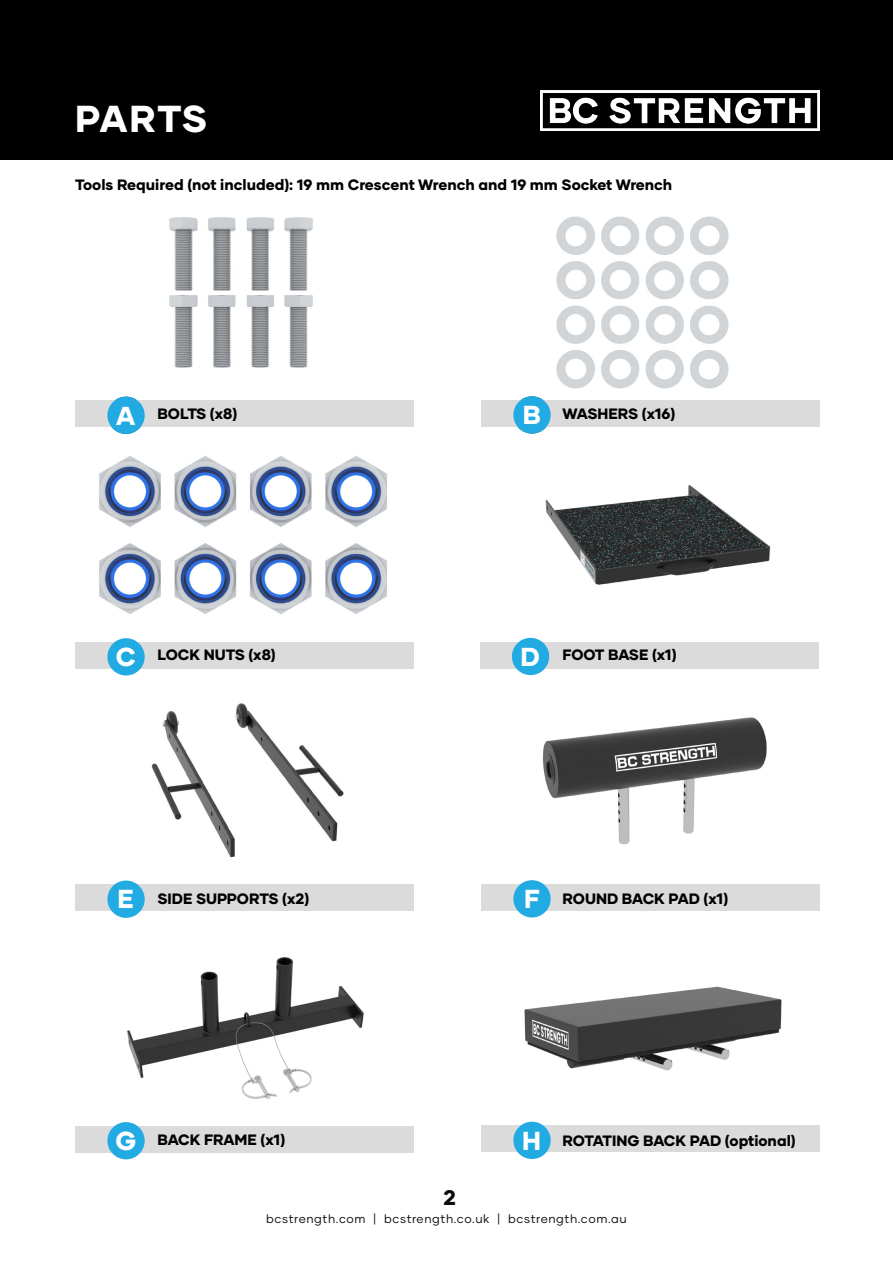
<style>
.page{position:relative;width:893px;height:1263px;background:#fff}
.page>*{position:absolute;margin:0;border:0;box-sizing:border-box;transform-origin:0 0}
.Page_Header_Footer{font:800 37.5px "Gilmer";letter-spacing:.025em;color:#fff}
.t1{font:800 25.95px "Gilmer";color:#fff}
.Page_Header_Footer-2{font:800 21px "Gilmer";color:#0c0c0c}
.Page_Header_Footer-3{font:800 15px "Gilmer";color:#000}
.Page_Header_Footer-4{font:800 14.7px "Gilmer";letter-spacing:.05em;color:#000}
.Page_Header_Footer-5{font:12px "Gilmer";letter-spacing:.05em;color:#0c0c0c}
</style>
<div class="page">
<img style="left:151px;top:703px;width:193px;height:155px">
<img style="left:524px;top:986px;width:258px;height:85px">
<img style="left:118px;top:957px;width:246px;height:169px">
<div style="left:481px;top:884px;width:338px;height:27px;background:#dbdbdb"></div>
<div style="left:513px;top:880px;width:38px;height:37px;background:#22abe3;border-radius:50%"></div>
<div style="left:481px;top:1126px;width:338px;height:26px;background:#dbdbdb"></div>
<div style="left:513px;top:1122px;width:38px;height:37px;background:#22abe3;border-radius:50%"></div>
<div style="left:76px;top:884px;width:338px;height:27px;background:#dbdbdb"></div>
<div style="left:107px;top:880px;width:38px;height:38px;background:#22abe3;border-radius:50%"></div>
<div style="left:75px;top:1126px;width:338px;height:26px;background:#dbdbdb"></div>
<div style="left:107px;top:1122px;width:38px;height:37px;background:#22abe3;border-radius:50%"></div>
<img style="left:542px;top:717px;width:225px;height:128px">
<img style="left:545px;top:485px;width:226px;height:100px">
<img style="left:169px;top:217px;width:144px;height:151px">
<img style="left:556px;top:216px;width:173px;height:173px">
<div style="left:480px;top:642px;width:338px;height:26px;background:#dbdbdb"></div>
<div style="left:512px;top:638px;width:37px;height:37px;background:#22abe3;border-radius:50%"></div>
<div style="left:481px;top:400px;width:338px;height:27px;background:#dbdbdb"></div>
<div style="left:513px;top:396px;width:38px;height:38px;background:#22abe3;border-radius:50%"></div>
<div style="left:76px;top:642px;width:338px;height:27px;background:#dbdbdb"></div>
<div style="left:107px;top:638px;width:38px;height:37px;background:#22abe3;border-radius:50%"></div>
<div style="left:76px;top:401px;width:338px;height:26px;background:#dbdbdb"></div>
<div style="left:107px;top:397px;width:38px;height:37px;background:#22abe3;border-radius:50%"></div>
<div style="left:0;top:0;width:893px;height:160px;background:#000"></div>
<img style="left:540px;top:91px;width:279px;height:40px">
<img style="left:99px;top:456px;width:288px;height:158px">
<p class="Page_Header_Footer" style="left:75px;top:95px;width:134px">PARTS</p>
<p class="Page_Header_Footer-3" style="left:75px;top:175px;width:599px">Tools Required (not included): 19 mm Crescent Wrench and 19 mm Socket Wrench</p>
<p class="t1" style="left:116px;top:399px;width:21px">A</p>
<p class="Page_Header_Footer-4" style="left:157px;top:405px;width:103px">BASE FRAME</p>
<p class="t1" style="left:523px;top:399px;width:20px">B</p>
<p class="Page_Header_Footer-3" style="left:158px;top:404px;width:81px">BOLTS (x8)</p>
<p class="Page_Header_Footer-3" style="left:562px;top:404px;width:114px">WASHERS (x16)</p>
<p class="Page_Header_Footer-4" style="left:563px;top:405px;width:99px">FOOT PLATE</p>
<p class="t1" style="left:116px;top:640px;width:22px">C</p>
<p class="Page_Header_Footer-3" style="left:158px;top:645px;width:120px">LOCK NUTS (x8)</p>
<p class="t1" style="left:521px;top:640px;width:21px">D</p>
<p class="Page_Header_Footer-3" style="left:562px;top:645px;width:116px">FOOT BASE (x1)</p>
<p class="t1" style="left:118px;top:883px;width:18px">E</p>
<p class="Page_Header_Footer-3" style="left:158px;top:889px;width:153px">SIDE SUPPORTS (x2)</p>
<p class="t1" style="left:524px;top:882px;width:17px">F</p>
<p class="Page_Header_Footer-3" style="left:562px;top:889px;width:167px">ROUND BACK PAD (x1)</p>
<p class="t1" style="left:115px;top:1124px;width:22px">G</p>
<p class="Page_Header_Footer-3" style="left:158px;top:1130px;width:129px">BACK FRAME (x1)</p>
<p class="t1" style="left:522px;top:1124px;width:20px">H</p>
<p class="Page_Header_Footer-3" style="left:562px;top:1131px;width:235px">ROTATING BACK PAD (optional)</p>
<p class="Page_Header_Footer-2" style="left:443px;top:1184px;width:14px">2</p>
<p class="Page_Header_Footer-5" style="left:266px;top:1211px;width:362px">bcstrength.com | bcstrength.co.uk | bcstrength.com.au</p>
</div>
